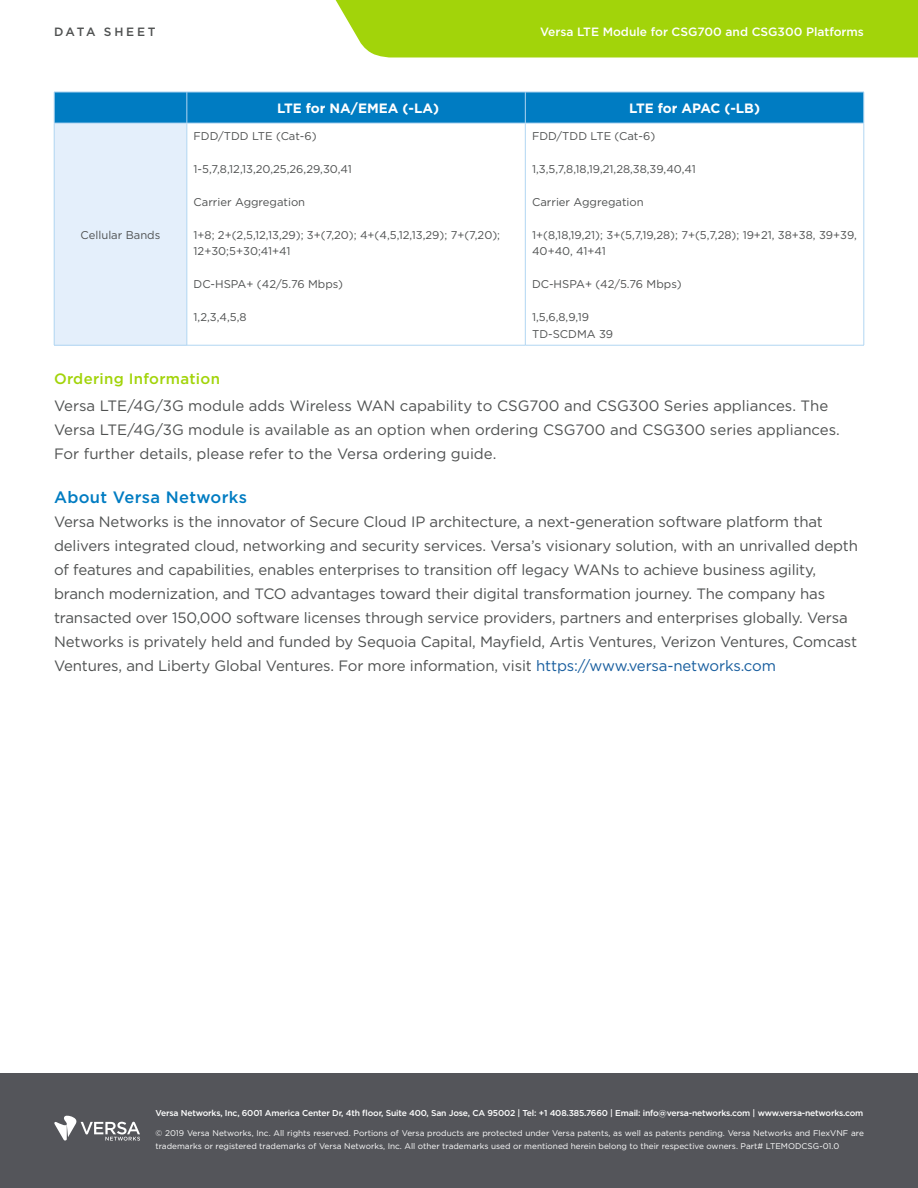
<style>
.page{position:relative;width:918px;height:1188px;background:#fff}
.page>*{position:absolute;margin:0;border:0;box-sizing:border-box;transform-origin:0 0}
.t1{font:500 16.5px "Gotham";letter-spacing:.02em;color:#007cc2}
.t2{font:15px/24px "Gotham";letter-spacing:-.01em;color:#4f5151}
.t3{font:500 15px "Gotham";letter-spacing:.02em;color:#a2d40a}
.t4{font:700 13.5px "Gotham";color:#fff}
.t5{font:500 12px "Gotham";color:#fff}
.t6{font:500 12px "Gotham";letter-spacing:.225em;color:#4f5151}
.t7{font:11.25px/16.5px "Gotham";color:#4f5151}
.t8{font:500 8.55px "Gotham";letter-spacing:-.02em;color:#fff}
.t9{font:8.25px/13.5px "Gotham";color:#fff}
.s1{color:#175d9e}
</style>
<div class="page">
<div style="left:0;top:1074px;width:918px;height:114px;background:#54555a"></div>
<svg style="left:54px;top:1115px;width:86px;height:26px"></svg>
<div style="left:55px;top:93px;width:809px;height:30px;background:#007cc2"></div>
<div style="left:54px;top:123px;width:133px;height:222px;background:#e4effb"></div>
<svg style="left:188px;top:124px;width:676px;height:221px"></svg>
<hr style="left:54px;top:123px;width:133px;height:1px;background:#b1d6f2">
<hr style="left:54px;top:123px;width:1px;height:222px;background:#b1d6f2">
<hr style="left:187px;top:123px;width:338px;height:1px;background:#b1d6f2">
<hr style="left:187px;top:123px;width:1px;height:222px;background:#b1d6f2">
<hr style="left:525px;top:123px;width:339px;height:1px;background:#b1d6f2">
<hr style="left:525px;top:123px;width:1px;height:222px;background:#b1d6f2">
<hr style="left:864px;top:123px;width:1px;height:222px;background:#b1d6f2">
<hr style="left:54px;top:345px;width:133px;height:1px;background:#b1d6f2">
<hr style="left:187px;top:345px;width:338px;height:1px;background:#b1d6f2">
<hr style="left:525px;top:345px;width:339px;height:1px;background:#b1d6f2">
<hr style="left:54px;top:92px;width:133px;height:1px;background:#b1d6f2">
<hr style="left:54px;top:92px;width:1px;height:31px;background:#b1d6f2">
<hr style="left:187px;top:92px;width:338px;height:1px;background:#b1d6f2">
<hr style="left:187px;top:92px;width:1px;height:31px;background:#b1d6f2">
<hr style="left:525px;top:92px;width:339px;height:1px;background:#b1d6f2">
<hr style="left:525px;top:92px;width:1px;height:31px;background:#b1d6f2">
<hr style="left:864px;top:92px;width:1px;height:31px;background:#b1d6f2">
<div style="left:335px;top:0;width:583px;height:58px;background:#a2d40a"></div>
<p class="t6" style="left:54px;top:24px;width:103px">DATA SHEET</p>
<p class="t5" style="left:540px;top:24px;width:325px">Versa LTE Module for CSG700 and CSG300 Platforms</p>
<p class="t7" style="left:81px;top:226px;width:81px">Cellular Bands</p>
<p class="t4" style="left:277px;top:100px;width:164px">LTE for NA/EMEA (-LA)</p>
<p class="t4" style="left:629px;top:100px;width:132px">LTE for APAC (-LB)</p>
<p class="t7" style="left:194px;top:127px;width:125px">FDD/TDD LTE (Cat-6)</p>
<p class="t7" style="left:194px;top:160px;width:160px">1-5,7,8,12,13,20,25,26,29,30,41</p>
<p class="t7" style="left:194px;top:193px;width:113px">Carrier Aggregation</p>
<p class="t7" style="left:194px;top:226px;width:308px">1+8; 2+(2,5,12,13,29); 3+(7,20); 4+(4,5,12,13,29); 7+(7,20);<br>12+30;5+30;41+41</p>
<p class="t7" style="left:194px;top:276px;width:151px">DC-HSPA+ (42/5.76 Mbps)</p>
<p class="t7" style="left:194px;top:309px;width:54px">1,2,3,4,5,8</p>
<p class="t7" style="left:532px;top:127px;width:125px">FDD/TDD LTE (Cat-6)</p>
<p class="t7" style="left:532px;top:160px;width:165px">1,3,5,7,8,18,19,21,28,38,39,40,41</p>
<p class="t7" style="left:532px;top:193px;width:113px">Carrier Aggregation</p>
<p class="t7" style="left:532px;top:226px;width:326px">1+(8,18,19,21); 3+(5,7,19,28); 7+(5,7,28); 19+21, 38+38, 39+39,<br>40+40, 41+41</p>
<p class="t7" style="left:532px;top:276px;width:151px">DC-HSPA+ (42/5.76 Mbps)</p>
<p class="t7" style="left:532px;top:309px;width:83px">1,5,6,8,9,19<br>TD-SCDMA 39</p>
<p class="t3" style="left:54px;top:370px;width:168px">Ordering Information</p>
<p class="t2" style="left:54px;top:394px;width:787px">Versa LTE/4G/3G module adds Wireless WAN capability to CSG700 and CSG300 Series appliances. The<br>Versa LTE/4G/3G module is available as an option when ordering CSG700 and CSG300 series appliances.<br>For further details, please refer to the Versa ordering guide.</p>
<p class="t1" style="left:54px;top:487px;width:195px">About Versa Networks</p>
<p class="t2" style="left:54px;top:510px;width:806px">Versa Networks is the innovator of Secure Cloud IP architecture, a next-generation software platform that delivers integrated cloud, networking and security services. Versa’s visionary solution, with an unrivalled depth of features and capabilities, enables enterprises to transition off legacy WANs to achieve business agility, branch modernization, and TCO advantages toward their digital transformation journey. The company has transacted over 150,000 software licenses through service providers, partners and enterprises globally. Versa Networks is privately held and funded by Sequoia Capital, Mayfield, Artis Ventures, Verizon Ventures, Comcast Ventures, and Liberty Global Ventures. For more information, visit <span class="s1">https://www.versa-networks.com</span></p>
<p class="t8" style="left:156px;top:1107px;width:709px">Versa Networks, Inc, 6001 America Center Dr, 4th floor, Suite 400, San Jose, CA 95002 | Tel: +1 408.385.7660 | Email: info@versa-networks.com | www.versa-networks.com</p>
<p class="t9" style="left:156px;top:1126px;width:710px">© 2019 Versa Networks, Inc. All rights reserved. Portions of Versa products are protected under Versa patents, as well as patents pending. Versa Networks and FlexVNF are trademarks or registered trademarks of Versa Networks, Inc. All other trademarks used or mentioned herein belong to their respective owners. Part# LTEMODCSG-01.0</p>
</div>
